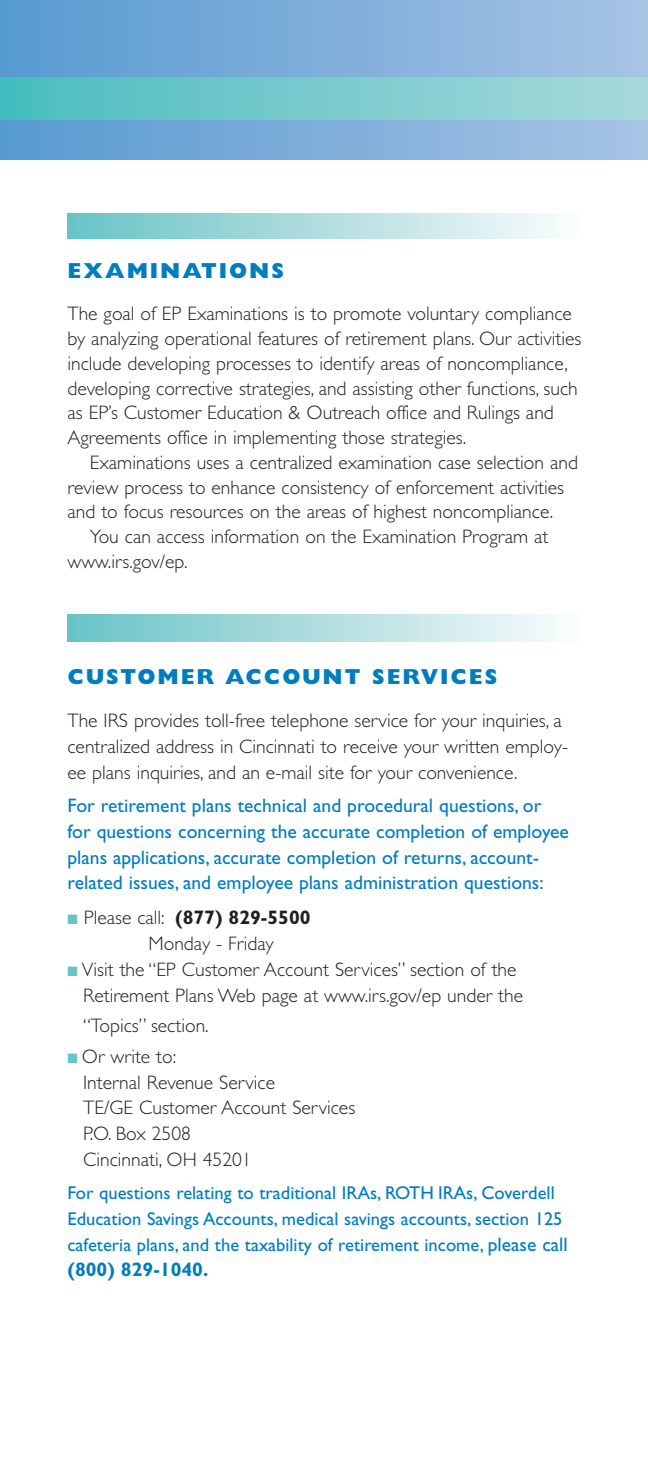
<style>
.page{position:relative;width:648px;height:1458px;background:#fff}
.page>*{position:absolute;margin:0;border:0;box-sizing:border-box;transform-origin:0 0}
.t1{font:800 21.82px "Gill Sans";letter-spacing:.09em;color:#007dbf}
.t2{font:300 19.57px/25.9px "Gill Sans";color:#231f20}
.t3{font:19.57px/25.9px "Gill Sans";color:#007dbf}
.t4{font:700 19.57px "Gill Sans";color:#007dbf}
.t5{font:18.45px/25.9px "Gill Sans";color:#007dbf}
.s1{color:#66c4c7}
.s2{font-weight:700}
.s3{font-size:19.57px}
</style>
<div class="page">
<div style="left:68px;top:214px;width:515px;height:24px;background:linear-gradient(to right,#68c3c6,#fcfcfc)"></div>
<div style="left:68px;top:614px;width:515px;height:27px;background:linear-gradient(to right,#68c3c6,#fcfcfc)"></div>
<div style="left:0;top:0;width:648px;height:160px;background:linear-gradient(to right,#579ad0,#a7c3e4)"></div>
<div style="left:0;top:77px;width:648px;height:43px;background:linear-gradient(to right,#49bcbf,#a8d9db)"></div>
<p class="t1" style="left:68px;top:263px;width:218px">EXAMINATIONS</p>
<p class="t2" style="left:68px;top:304px;width:515px;line-height:24.8px">The goal of EP Examinations is to promote voluntary compliance by analyzing operational features of retirement plans. Our activities include developing processes to identify areas of noncompliance, developing corrective strategies, and assisting other functions, such as EP’s Customer Education &amp; Outreach office and Rulings and Agreements office in implementing those strategies.</p>
<p class="t2" style="left:90px;top:452px;width:490px">Examinations uses a centralized examination case selection and</p>
<p class="t2" style="left:68px;top:476px;width:498px">review process to enhance consistency of enforcement activities</p>
<p class="t2" style="left:68px;top:501px;width:487px">and to focus resources on the areas of highest noncompliance.</p>
<p class="t2" style="left:90px;top:526px;width:460px">You can access information on the Examination Program at</p>
<p class="t2" style="left:68px;top:551px;width:122px">www.irs.gov/ep.</p>
<p class="t1" style="left:68px;top:669px;width:431px">CUSTOMER ACCOUNT SERVICES</p>
<p class="t2" style="left:68px;top:710px;width:502px">The IRS provides toll-free telephone service for your inquiries, a centralized address in Cincinnati to receive your written employ&shy;ee plans inquiries, and an e-mail site for your convenience.</p>
<p class="t3" style="left:68px;top:794px;width:503px">For retirement plans technical and procedural questions, or for questions concerning the accurate completion of employee plans applications, accurate completion of returns, account&shy;related issues, and employee plans administration questions:</p>
<p class="t2" style="left:149px;top:907px;width:164px;text-indent:-81px"><span class="s1">■</span> Please call: <span class="s2">(877) 829-5500<br></span>Monday - Friday</p>
<p class="t2" style="left:83px;top:959px;width:441px;text-indent:-16px"><span class="s1">■</span> Visit the “EP Customer Account Services” section of the<br>Retirement Plans Web page at www.irs.gov/ep under the</p>
<p class="t2" style="left:83px;top:1015px;width:127px">“Topics” section.</p>
<p class="t2" style="left:83px;top:1045px;width:274px;text-indent:-16px"><span class="s1">■</span> Or write to:<br>Internal Revenue Service<br>TE/GE Customer Account Services<br>P.O. Box 2508<br>Cincinnati, OH 45201</p>
<p class="t5" style="left:68px;top:1182px;width:502px">For questions relating to traditional IRAs, ROTH IRAs, Coverdell<br>Education Savings Accounts, medical savings accounts, section 125 cafeteria plans, and the taxability of retirement income, <span class="s3">please call</span></p>
<p class="t4" style="left:67px;top:1263px;width:142px">(800) 829-1040.</p>
</div>
